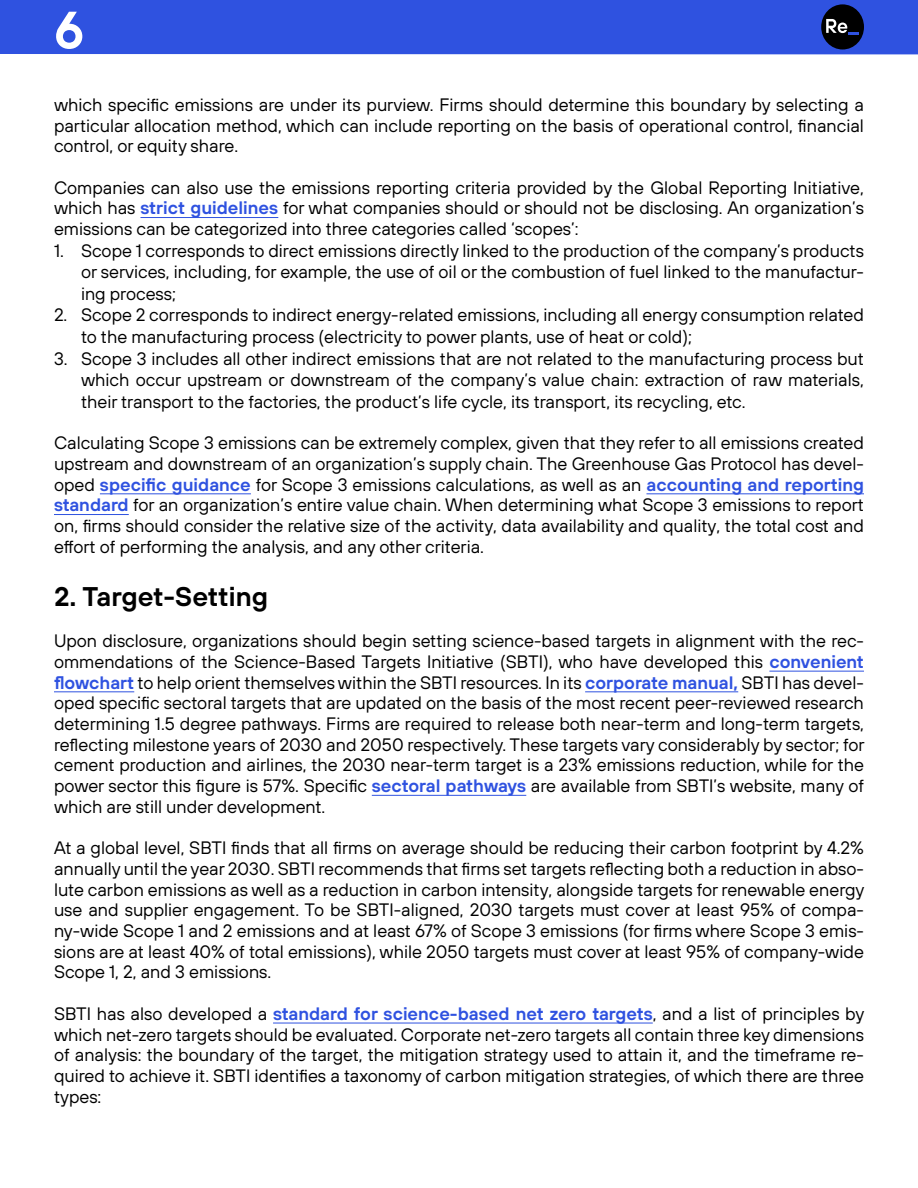
<style>
.page{position:relative;width:918px;height:1188px;background:#fff}
.page>*{position:absolute;margin:0;border:0;box-sizing:border-box;transform-origin:0 0}
.t1{font:600 52.5px "TT Hoves";color:#fff}
.t2{font:600 27px "TT Hoves";color:#000}
.t3{font:18px/20.7px "TT Hoves";color:#000;text-align:justify}
.s1{font-weight:600;color:#2f52e0}
</style>
<div class="page">
<div style="left:0;top:0;width:918px;height:54px;background:#2f52e0"></div>
<hr style="left:141px;top:217px;width:137px;height:1px;background:#2f52e0">
<hr style="left:100px;top:493px;width:151px;height:1px;background:#2f52e0">
<hr style="left:646px;top:493px;width:218px;height:1px;background:#2f52e0">
<hr style="left:54px;top:514px;width:75px;height:1px;background:#2f52e0">
<hr style="left:769px;top:671px;width:95px;height:1px;background:#2f52e0">
<hr style="left:54px;top:691px;width:80px;height:1px;background:#2f52e0">
<hr style="left:585px;top:691px;width:153px;height:1px;background:#2f52e0">
<hr style="left:372px;top:795px;width:154px;height:1px;background:#2f52e0">
<hr style="left:273px;top:1023px;width:380px;height:1px;background:#2f52e0">
<div style="left:821px;top:4px;width:43px;height:46px;background:#000;border-radius:50%"></div>
<svg style="left:826px;top:19px;width:33px;height:16px"></svg>
<h1 class="t1" style="left:54px;top:-5px;width:32px">6</h1>
<p class="t3" style="left:54px;top:94px;width:812px">which specific emissions are under its purview. Firms should determine this boundary by selecting a particular allocation method, which can include reporting on the basis of operational control, financial control, or equity share.</p>
<p class="t3" style="left:54px;top:177px;width:812px">Companies can also use the emissions reporting criteria provided by the Global Reporting Initiative, which has <span class="s1">strict guidelines</span> for what companies should or should not be disclosing. An organization’s emissions can be categorized into three categories called ‘scopes’:</p>
<p class="t3" style="left:81px;top:239px;width:784px;line-height:21.6px;text-indent:-27px">1. Scope 1 corresponds to direct emissions directly linked to the production of the company’s products or services, including, for example, the use of oil or the combustion of fuel linked to the manufactur&shy;ing process;</p>
<p class="t3" style="left:81px;top:304px;width:784px;line-height:21.6px;text-indent:-27px">2. Scope 2 corresponds to indirect energy-related emissions, including all energy consumption related to the manufacturing process (electricity to power plants, use of heat or cold);</p>
<p class="t3" style="left:81px;top:347px;width:784px;line-height:21.6px;text-indent:-27px">3. Scope 3 includes all other indirect emissions that are not related to the manufacturing process but which occur upstream or downstream of the company’s value chain: extraction of raw materials, their transport to the factories, the product’s life cycle, its transport, its recycling, etc.</p>
<p class="t3" style="left:54px;top:432px;width:812px">Calculating Scope 3 emissions can be extremely complex, given that they refer to all emissions created upstream and downstream of an organization’s supply chain. The Greenhouse Gas Protocol has devel&shy;oped <span class="s1">specific guidance</span> for Scope 3 emissions calculations, as well as an <span class="s1">accounting and reporting standard</span> for an organization’s entire value chain. When determining what Scope 3 emissions to report on, firms should consider the relative size of the activity, data availability and quality, the total cost and effort of performing the analysis, and any other criteria.</p>
<h2 class="t2" style="left:54px;top:579px;width:216px">2. Target-Setting</h2>
<p class="t3" style="left:54px;top:630px;width:812px">Upon disclosure, organizations should begin setting science-based targets in alignment with the rec&shy;ommendations of the Science-Based Targets Initiative (SBTI), who have developed this <span class="s1">convenient flowchart</span> to help orient themselves within the SBTI resources. In its <span class="s1">corporate manual,</span> SBTI has devel&shy;oped specific sectoral targets that are updated on the basis of the most recent peer-reviewed research determining 1.5 degree pathways. Firms are required to release both near-term and long-term targets, reflecting milestone years of 2030 and 2050 respectively. These targets vary considerably by sector; for cement production and airlines, the 2030 near-term target is a 23% emissions reduction, while for the power sector this figure is 57%. Specific <span class="s1">sectoral pathways</span> are available from SBTI’s website, many of which are still under development.</p>
<p class="t3" style="left:54px;top:837px;width:812px">At a global level, SBTI finds that all firms on average should be reducing their carbon footprint by 4.2% annually until the year 2030. SBTI recommends that firms set targets reflecting both a reduction in abso&shy;lute carbon emissions as well as a reduction in carbon intensity, alongside targets for renewable energy use and supplier engagement. To be SBTI-aligned, 2030 targets must cover at least 95% of compa&shy;ny-wide Scope 1 and 2 emissions and at least 67% of Scope 3 emissions (for firms where Scope 3 emis&shy;sions are at least 40% of total emissions), while 2050 targets must cover at least 95% of company-wide Scope 1, 2, and 3 emissions.</p>
<p class="t3" style="left:54px;top:1003px;width:812px">SBTI has also developed a <span class="s1">standard for science-based net zero targets</span>, and a list of principles by which net-zero targets should be evaluated. Corporate net-zero targets all contain three key dimensions of analysis: the boundary of the target, the mitigation strategy used to attain it, and the timeframe re&shy;quired to achieve it. SBTI identifies a taxonomy of carbon mitigation strategies, of which there are three types:</p>
</div>
